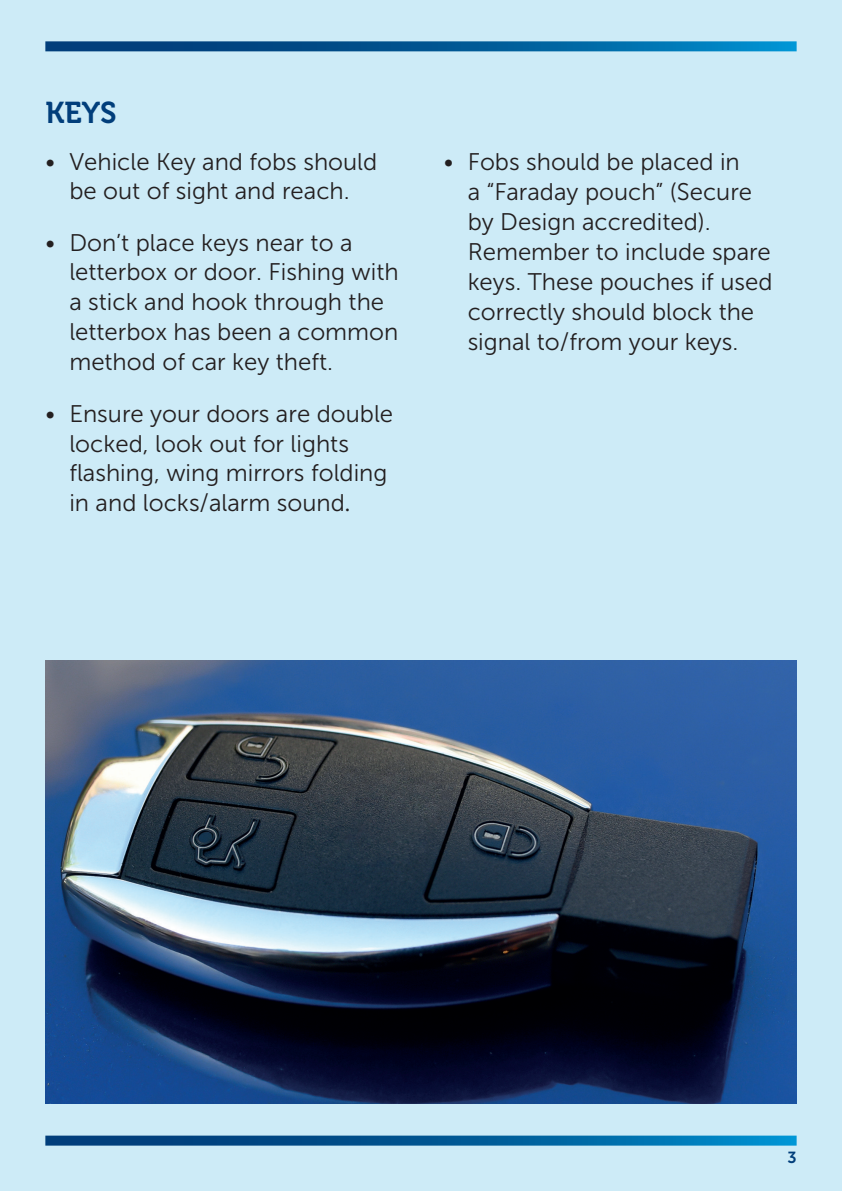
<style>
.page{position:relative;width:842px;height:1191px;background:#cdebf7}
.page>*{position:absolute;margin:0;border:0;box-sizing:border-box;transform-origin:0 0}
.t1{font:30px "Museo 700";color:#013e7b}
.t2{font:24px/30px "Museo Sans 300";color:#231f20}
.t3{font:16px "Museo Sans 700";color:#013e7b}
.s1{font-family:"Minion Pro"}
</style>
<div class="page">
<svg style="left:45px;top:41px;width:752px;height:10px;background:#07609b"></svg>
<svg style="left:45px;top:1135px;width:752px;height:10px;background:#0d649d"></svg>
<img style="left:45px;top:660px;width:752px;height:443px">
<p class="t1" style="left:45px;top:96px;width:73px">KEYS</p>
<p class="t2" style="left:45px;top:148px;width:333px;line-height:28.4px;text-align:center">• Vehicle Key and fobs should be out of sight and reach.</p>
<p class="t2" style="left:69px;top:228px;width:331px;text-indent:-24px">• Don’t place keys near to a letterbox or door. Fishing with a stick and hook through the letterbox has been a common method of car key theft.</p>
<p class="t2" style="left:69px;top:399px;width:325px;line-height:29.4px;text-indent:-24px">• Ensure your doors are double locked, look out for lights flashing, wing mirrors folding in and locks/alarm sound<span class="s1">.</span></p>
<p class="t2" style="left:468px;top:147px;width:306px;text-indent:-24px">• Fobs should be placed in<br>a “Faraday pouch” (Secure by Design accredited).<br>Remember to include spare keys. These pouches if used correctly should block the signal to/from your keys.</p>
<p class="t3" style="left:787px;top:1148px;width:11px">3</p>
</div>
